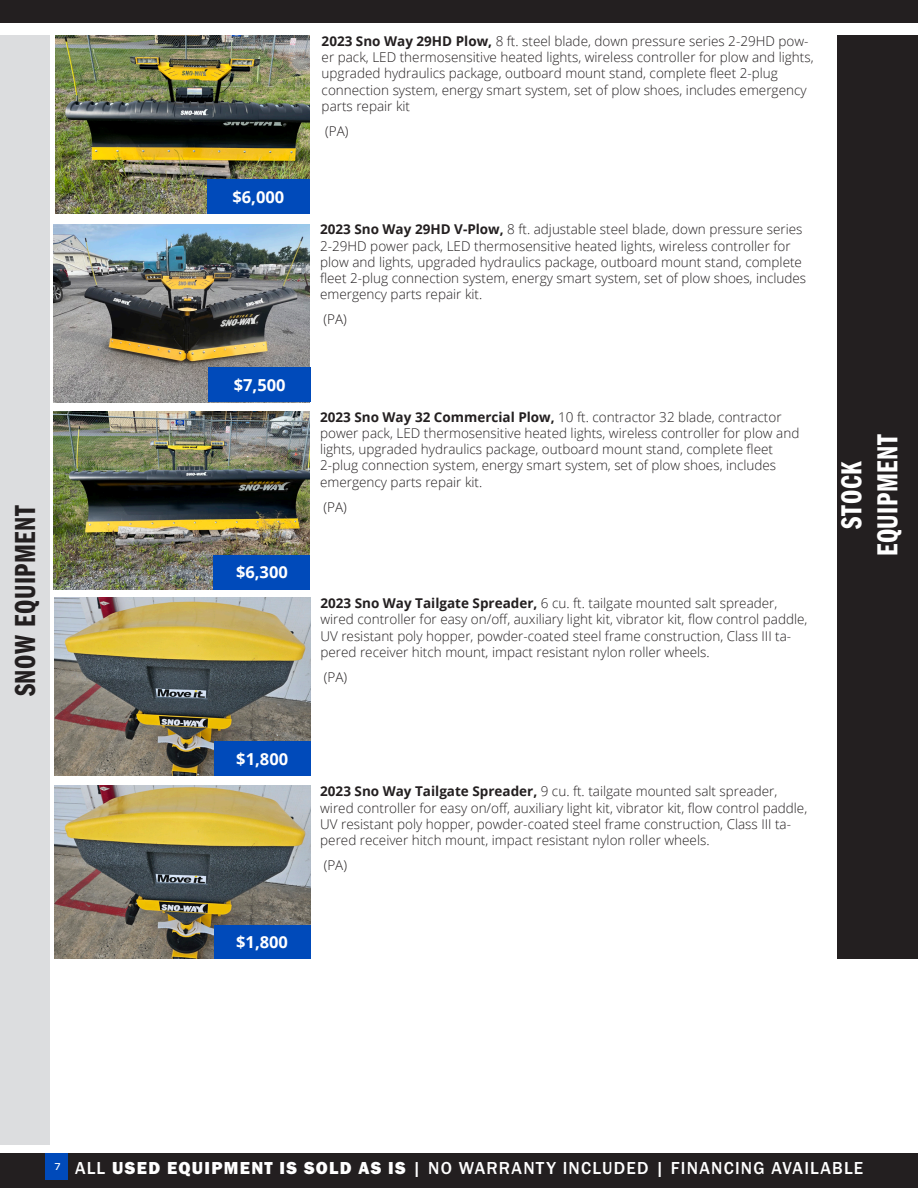
<style>
.page{position:relative;width:918px;height:1188px;background:#fff}
.page>*{position:absolute;margin:0;border:0;box-sizing:border-box;transform-origin:0 0}
.t1{font:30px "Franklin Gothic URW Com Dem";letter-spacing:.015em;color:#fff}
.t2{font:30px "Franklin Gothic URW Com Dem";letter-spacing:.015em;color:#231f20}
.t3{font:500 18px "Franklin Gothic URW";letter-spacing:.07em;color:#fff}
.t4{font:18px "Franklin Gothic URW Hea";letter-spacing:.075em;color:#fff}
.t5{font:700 16.5px "Open Sans";color:#fff}
.Text{font:300 13.5px/16.2px "Open Sans";color:#231f20}
.s1{font-weight:700}
.s2{font-family:"Eurostile";font-size:10.5px}
.s3{font-family:"Franklin Gothic URW Hea";font-weight:400}
.s4{font-family:"Franklin Gothic URW";font-weight:500}
</style>
<div class="page">
<div style="left:0;top:0;width:918px;height:22px;background:#231f20"></div>
<div style="left:0;top:1154px;width:918px;height:34px;background:#231f20"></div>
<div style="left:45px;top:1154px;width:22px;height:26px;background:#004aba"></div>
<div style="left:0;top:36px;width:50px;height:1109px;background:#dcdddf"></div>
<img style="left:54px;top:224px;width:256px;height:178px">
<div style="left:208px;top:367px;width:103px;height:35px;background:#004aba"></div>
<img style="left:54px;top:411px;width:256px;height:178px">
<div style="left:214px;top:555px;width:96px;height:34px;background:#004aba"></div>
<img style="left:54px;top:598px;width:256px;height:178px">
<div style="left:214px;top:741px;width:96px;height:35px;background:#004aba"></div>
<img style="left:54px;top:786px;width:256px;height:173px">
<div style="left:214px;top:925px;width:96px;height:34px;background:#004aba"></div>
<img style="left:56px;top:36px;width:254px;height:178px">
<div style="left:207px;top:179px;width:103px;height:35px;background:#004aba"></div>
<div style="left:837px;top:36px;width:81px;height:923px;background:#231f20"></div>
<p class="t2" style="left:8px;top:696px;width:193px;rotate:-90deg">SNOW EQUIPMENT</p>
<p class="t5" style="left:232px;top:185px;width:53px">$6,000</p>
<p class="t5" style="left:234px;top:373px;width:53px">$7,500</p>
<p class="t5" style="left:236px;top:561px;width:53px">$6,300</p>
<p class="t5" style="left:236px;top:747px;width:53px">$1,800</p>
<p class="t5" style="left:236px;top:931px;width:53px">$1,800</p>
<p class="Text" style="left:322px;top:33px;width:493px"><span class="s1">2023 Sno Way 29HD Plow,</span> 8 ft. steel blade, down pressure series 2-29HD pow&shy;er pack, LED thermosensitive heated lights, wireless controller for plow and lights, upgraded hydraulics package, outboard mount stand, complete fleet 2-plug connection system, energy smart system, set of plow shoes, includes emergency parts repair kit</p>
<p class="Text" style="left:325px;top:123px;width:25px">(PA)</p>
<p class="Text" style="left:320px;top:221px;width:488px"><span class="s1">2023 Sno Way 29HD V-Plow,</span> 8 ft. adjustable steel blade, down pressure series 2-29HD power pack, LED thermosensitive heated lights, wireless controller for plow and lights, upgraded hydraulics package, outboard mount stand, complete fleet 2-plug connection system, energy smart system, set of plow shoes, includes emergency parts repair kit.</p>
<p class="Text" style="left:324px;top:311px;width:25px">(PA)</p>
<p class="Text" style="left:320px;top:408px;width:481px"><span class="s1">2023 Sno Way 32 Commercial Plow,</span> 10 ft. contractor 32 blade, contractor power pack, LED thermosensitive heated lights, wireless controller for plow and lights, upgraded hydraulics package, outboard mount stand, complete fleet 2-plug connection system, energy smart system, set of plow shoes, includes emergency parts repair kit.</p>
<p class="Text" style="left:324px;top:498px;width:25px">(PA)</p>
<p class="Text" style="left:320px;top:595px;width:489px"><span class="s1">2023 Sno Way Tailgate Spreader,</span> 6 cu. ft. tailgate mounted salt spreader, wired controller for easy on/off, auxiliary light kit, vibrator kit, flow control paddle, UV resistant poly hopper, powder-coated steel frame construction, Class III ta&shy;pered receiver hitch mount, impact resistant nylon roller wheels.</p>
<p class="Text" style="left:324px;top:669px;width:25px">(PA)</p>
<p class="t1" style="left:835px;top:529px;width:69px;rotate:-90deg">STOCK</p>
<p class="t1" style="left:871px;top:556px;width:123px;rotate:-90deg">EQUIPMENT</p>
<p class="Text" style="left:320px;top:783px;width:489px"><span class="s1">2023 Sno Way Tailgate Spreader,</span> 9 cu. ft. tailgate mounted salt spreader, wired controller for easy on/off, auxiliary light kit, vibrator kit, flow control paddle, UV resistant poly hopper, powder-coated steel frame construction, Class III ta&shy;pered receiver hitch mount, impact resistant nylon roller wheels.</p>
<p class="Text" style="left:324px;top:857px;width:25px">(PA)</p>
<h2 class="t3" style="left:54px;top:1153px;width:810px"><span class="s2">7</span> ALL <span class="s3">USED EQUIPMENT IS SOLD AS IS</span> | NO WARRANTY INCLUDED | FINANCING AVAILABLE</h2>
<h2 class="t4" style="left:75px;top:1152px;width:332px"><span class="s4">ALL</span> USED EQUIPMENT IS SOLD AS IS</h2>
<h2 class="t3" style="left:413px;top:1157px;width:452px">| NO WARRANTY INCLUDED | FINANCING AVAILABLE</h2>
</div>
